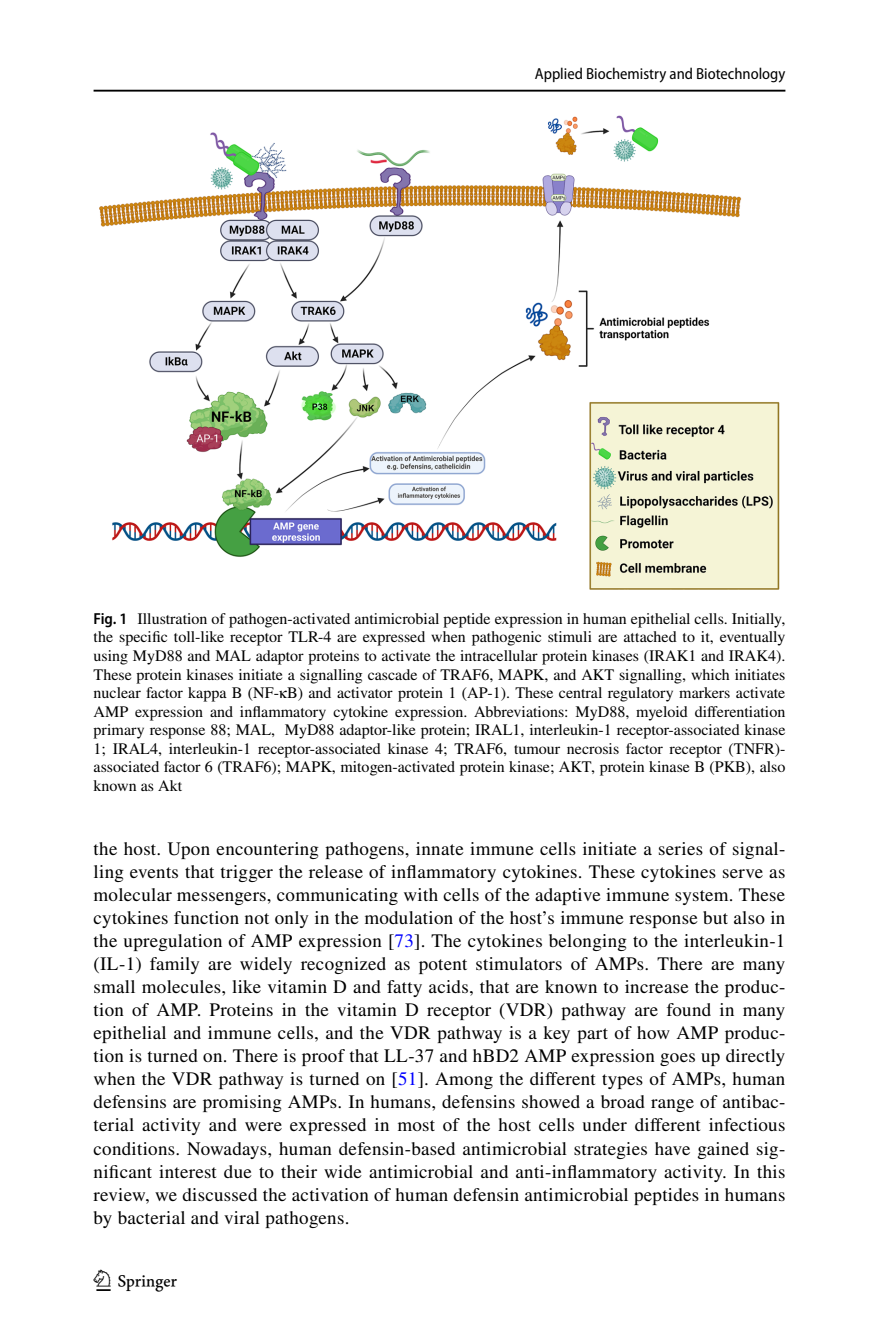
<style>
.page{position:relative;width:879px;height:1333px;background:#fff}
.page>*{position:absolute;margin:0;border:0;box-sizing:border-box;transform-origin:0 0}
.t1{font:30px "Springnew Regular 4";color:#000}
.t2{font:19px/23px "STIX";letter-spacing:.015em;color:#000;text-align:justify}
.t3{font:16px/18.4px "STIX";color:#000;text-align:justify}
.t4{font:semi-condensed 16px "Myriad Pro";color:#000}
.s1{font-family:"Myriad Pro";font-weight:600;font-stretch:semi-condensed}
.s2{color:#00f}
</style>
<div class="page">
<hr style="left:94px;top:90px;width:691px;height:2px;background:#000">
<img style="left:99px;top:116px;width:681px;height:473px">
<p class="t4" style="left:535px;top:65px;width:252px">Applied Biochemistry and Biotechnology</p>
<p class="t3" style="left:94px;top:610px;width:693px"><span class="s1">Fig. 1</span> Illustration of pathogen-activated antimicrobial peptide expression in human epithelial cells. Initially, the specific toll-like receptor TLR-4 are expressed when pathogenic stimuli are attached to it, eventually using MyD88 and MAL adaptor proteins to activate the intracellular protein kinases (IRAK1 and IRAK4).<br>These protein kinases initiate a signalling cascade of TRAF6, MAPK, and AKT signalling, which initiates nuclear factor kappa B (NF-κB) and activator protein 1 (AP-1). These central regulatory markers activate AMP expression and inflammatory cytokine expression. Abbreviations: MyD88, myeloid differentiation primary response 88; MAL, MyD88 adaptor-like protein; IRAL1, interleukin-1 receptor-associated kinase 1; IRAL4, interleukin-1 receptor-associated kinase 4; TRAF6, tumour necrosis factor receptor (TNFR)- associated factor 6 (TRAF6); MAPK, mitogen-activated protein kinase; AKT, protein kinase B (PKB), also known as Akt</p>
<p class="t2" style="left:94px;top:838px;width:693px">the host. Upon encountering pathogens, innate immune cells initiate a series of signal&shy;ling events that trigger the release of inflammatory cytokines. These cytokines serve as molecular messengers, communicating with cells of the adaptive immune system. These cytokines function not only in the modulation of the host’s immune response but also in the upregulation of AMP expression [<span class="s2">73</span>]. The cytokines belonging to the interleukin-1 (IL-1) family are widely recognized as potent stimulators of AMPs. There are many small molecules, like vitamin D and fatty acids, that are known to increase the produc&shy;tion of AMP. Proteins in the vitamin D receptor (VDR) pathway are found in many epithelial and immune cells, and the VDR pathway is a key part of how AMP produc&shy;tion is turned on. There is proof that LL-37 and hBD2 AMP expression goes up directly when the VDR pathway is turned on [<span class="s2">51</span>]. Among the different types of AMPs, human defensins are promising AMPs. In humans, defensins showed a broad range of antibac&shy;terial activity and were expressed in most of the host cells under different infectious conditions. Nowadays, human defensin-based antimicrobial strategies have gained sig&shy;nificant interest due to their wide antimicrobial and anti-inflammatory activity. In this review, we discussed the activation of human defensin antimicrobial peptides in humans by bacterial and viral pathogens.</p>
<h1 class="t1" style="left:96px;top:1269px;width:83px">1 3</h1>
</div>
